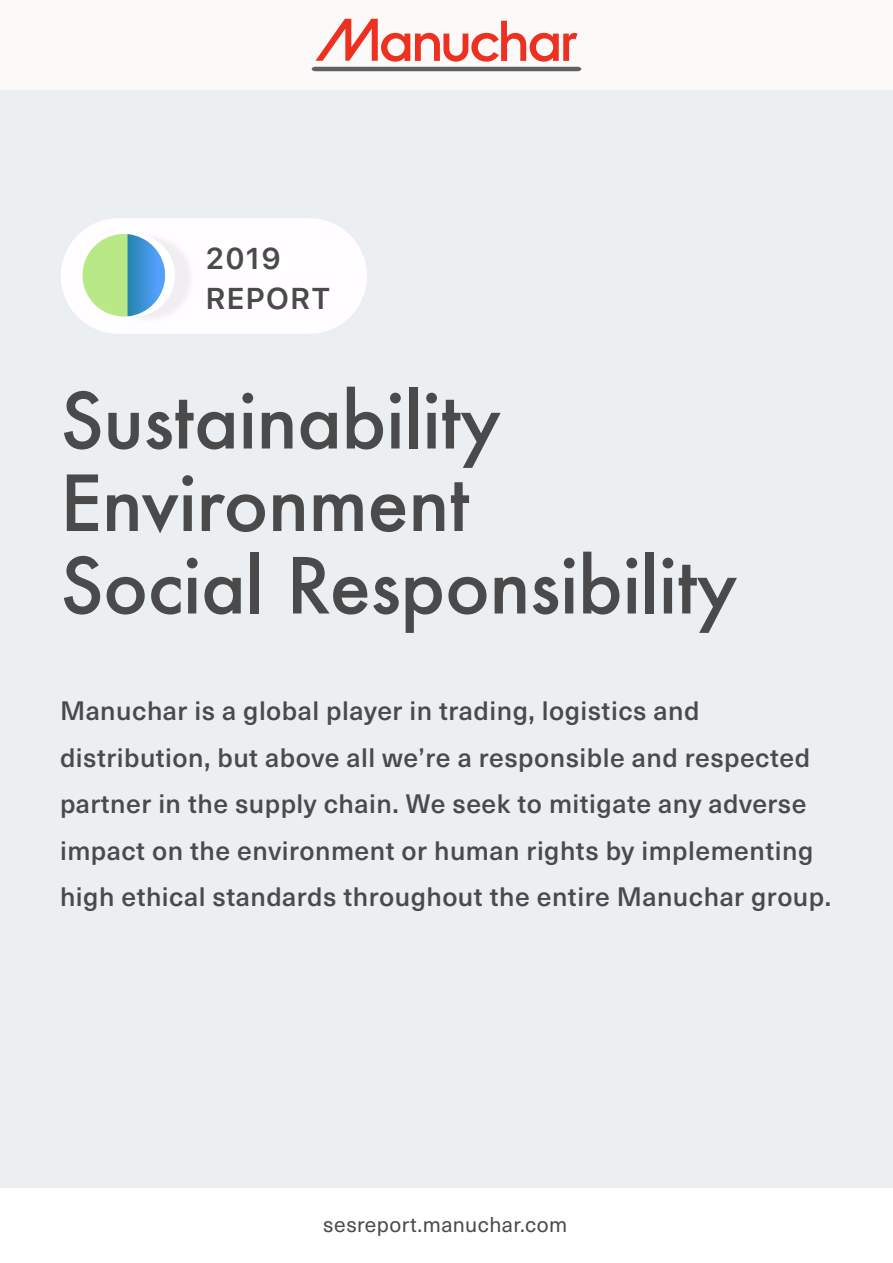
<style>
.page{position:relative;width:893px;height:1263px;background:#fff}
.page>*{position:absolute;margin:0;border:0;box-sizing:border-box;transform-origin:0 0}
.t1{font:500 75px/82.5px "Futura";letter-spacing:-.01em;color:#4a4a4a}
.t2{font:600 30px/40.5px "SF Pro Text";letter-spacing:.02em;color:#4a4a4a}
.t3{font:500 26.25px/46.5px "Neue Haas Unica Pro";letter-spacing:.02em;color:#4a4a4a}
.t4{font:21px "Neue Haas Unica Pro";letter-spacing:.02em;color:#4a4a4a}
</style>
<div class="page">
<div style="left:0;top:0;width:892px;height:1263px;background:#ebeff2"></div>
<div style="left:61px;top:218px;width:306px;height:116px;background:#fffdff;border-radius:58px"></div>
<div style="left:82px;top:234px;width:83px;height:83px;background:#b8e986;border-radius:50%"></div>
<svg style="left:127px;top:234px;width:38px;height:82px"></svg>
<div style="left:0;top:1188px;width:892px;height:75px;background:#fff"></div>
<div style="left:0;top:0;width:892px;height:90px;background:#fcf9f9"></div>
<svg style="left:312px;top:19px;width:269px;height:52px"></svg>
<p class="t2" style="left:206px;top:236px;width:126px">2019<br>REPORT</p>
<h1 class="t1" style="left:60px;top:378px;width:679px">Sustainability<br>Environment<br>Social Responsibility</h1>
<p class="t3" style="left:60px;top:688px;width:772px">Manuchar is a global player in trading, logistics and distribution, but above all we’re a responsible and respected partner in the supply chain. We seek to mitigate any adverse impact on the environment or human rights by implementing high ethical standards throughout the entire Manuchar group.</p>
<p class="t4" style="left:323px;top:1211px;width:245px">sesreport.manuchar.com</p>
</div>
